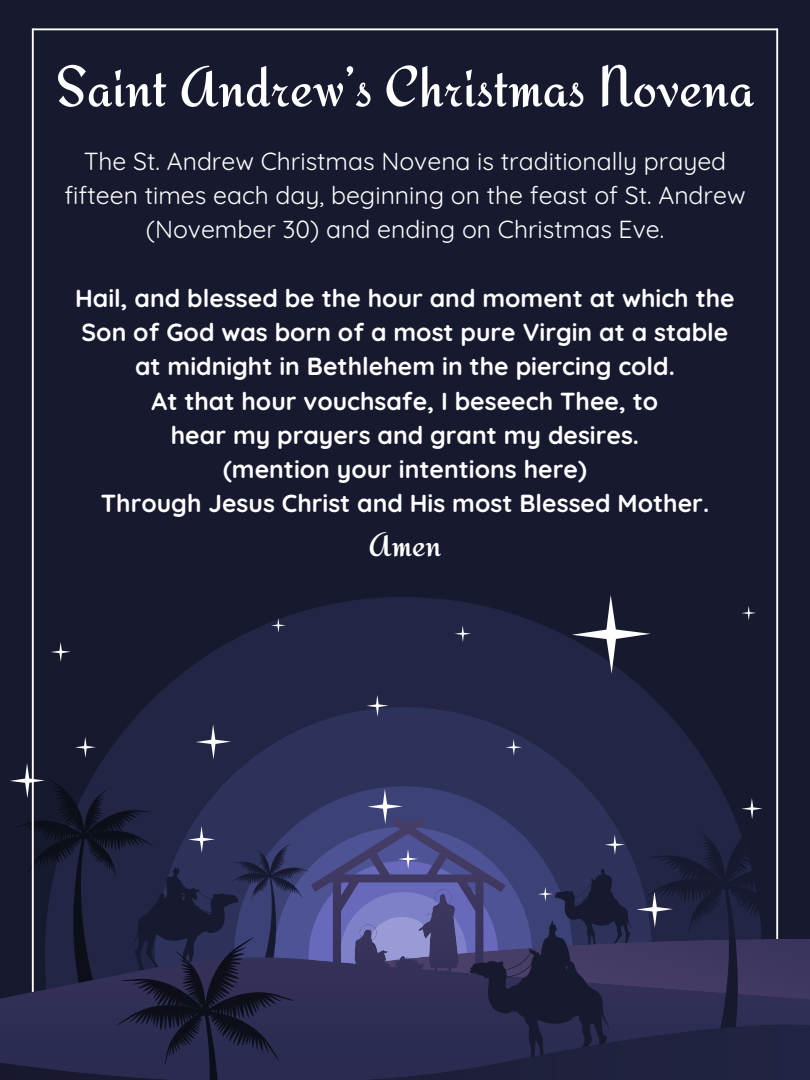
<style>
.page{position:relative;width:810px;height:1080px;background:#171a2f}
.page>*{position:absolute;margin:0;border:0;box-sizing:border-box;transform-origin:0 0}
.t1{font:57.69px "Redressed";color:#fff}
.t2{font:34.06px "Redressed";color:#fff}
.t3{font:700 24.69px/34.2px "Quicksand";color:#fff}
.t4{font:24.69px/34.2px "Quicksand";color:#fff;text-align:center}
</style>
<div class="page">
<svg style="left:99px;top:597px;width:630px;height:208px;fill:#222544"></svg>
<svg style="left:155px;top:707px;width:497px;height:128px;background:#272b4f"></svg>
<svg style="left:234px;top:786px;width:339px;height:49px;background:#333865"></svg>
<svg style="left:320px;top:827px;width:212px;height:83px;background:#42457c"></svg>
<svg style="left:309px;top:861px;width:189px;height:189px"></svg>
<svg style="left:741px;top:606px;width:15px;height:14px"></svg>
<svg style="left:271px;top:618px;width:15px;height:15px"></svg>
<svg style="left:368px;top:789px;width:35px;height:35px"></svg>
<svg style="left:196px;top:724px;width:35px;height:35px"></svg>
<svg style="left:505px;top:739px;width:17px;height:17px"></svg>
<svg style="left:454px;top:625px;width:17px;height:17px"></svg>
<svg style="left:572px;top:595px;width:79px;height:79px"></svg>
<svg style="left:751px;top:798px;width:2px;height:7px"></svg>
<svg style="left:75px;top:737px;width:21px;height:21px"></svg>
<svg style="left:51px;top:642px;width:20px;height:20px"></svg>
<svg style="left:366px;top:695px;width:22px;height:22px"></svg>
<svg style="left:10px;top:767px;width:160px;height:172px"></svg>
<svg style="left:133px;top:826px;width:187px;height:113px"></svg>
<svg style="left:0;top:939px;width:341px;height:85px;fill:#2e2d53"></svg>
<svg style="left:341px;top:835px;width:284px;height:189px"></svg>
<svg style="left:625px;top:805px;width:185px;height:219px"></svg>
<svg style="left:0;top:1024px;width:810px;height:56px;fill:#2b2b51"></svg>
<svg style="left:95px;top:923px;width:224px;height:157px;background:#28294b"></svg>
<hr style="left:33px;top:28px;width:744px;height:2px;background:#fff">
<hr style="left:32px;top:28px;width:2px;height:964px;background:#fff">
<hr style="left:776px;top:28px;width:2px;height:911px;background:#fff">
<h1 class="t1" style="left:56px;top:53px;width:700px">Saint Andrew’s Christmas Novena</h1>
<p class="t4" style="left:64px;top:144px;width:683px">The St. Andrew Christmas Novena is traditionally prayed fifteen times each day, beginning on the feast of St. Andrew (November 30) and ending on Christmas Eve.</p>
<p class="t3" style="left:75px;top:280px;width:661px">Hail, and blessed be the hour and moment at which the<br>Son of God was born of a most pure Virgin at a stable</p>
<p class="t3" style="left:135px;top:349px;width:541px">at midnight in Bethlehem in the piercing cold.</p>
<p class="t3" style="left:152px;top:383px;width:508px">At that hour vouchsafe, I beseech Thee, to</p>
<p class="t3" style="left:171px;top:417px;width:470px">hear my prayers and grant my desires.</p>
<p class="t3" style="left:223px;top:452px;width:365px">(mention your intentions here)</p>
<p class="t3" style="left:101px;top:486px;width:610px">Through Jesus Christ and His most Blessed Mother.</p>
<p class="t2" style="left:369px;top:524px;width:74px">Amen</p>
</div>
